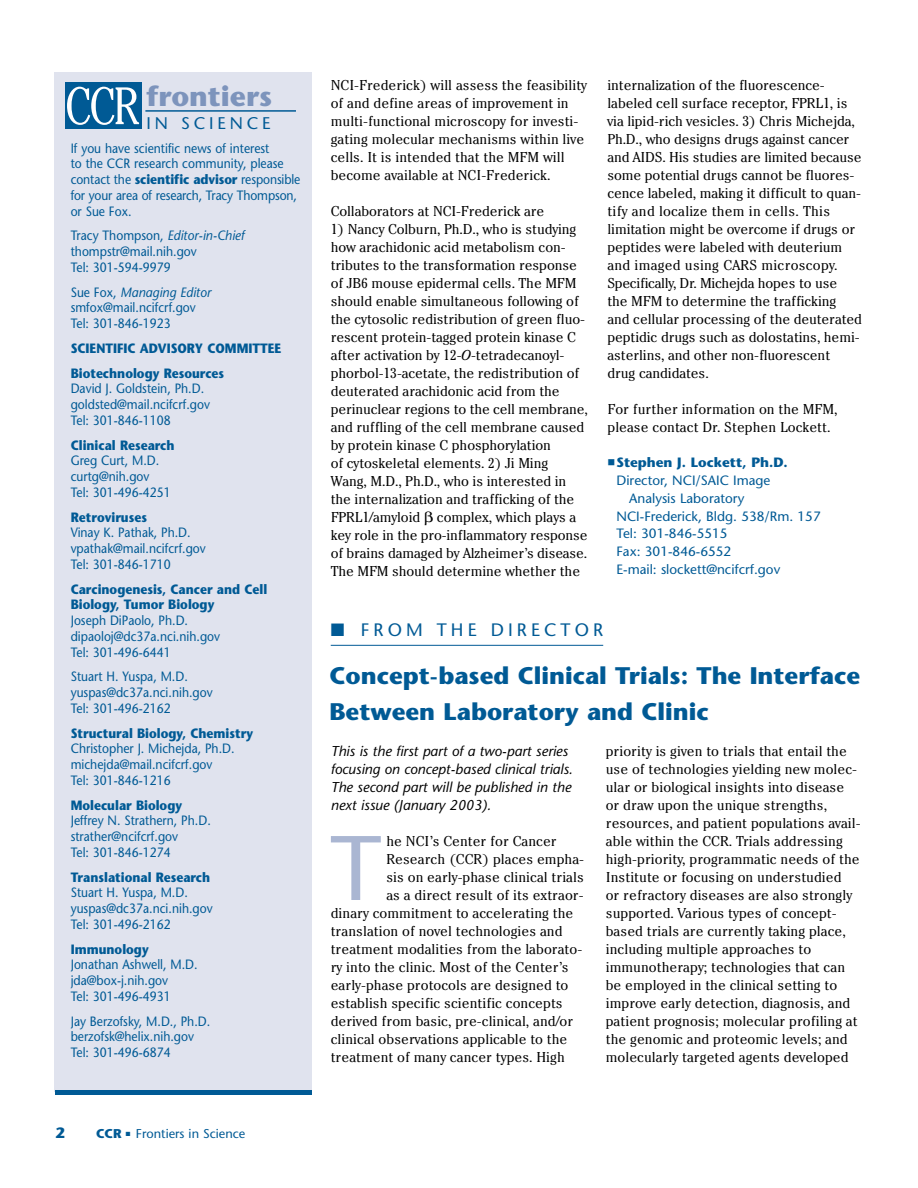
<style>
.page{position:relative;width:918px;height:1188px;background:#fff}
.page>*{position:absolute;margin:0;border:0;box-sizing:border-box;transform-origin:0 0}
.t1{font:91.35px "Stone Sans";color:#aab6d2}
.t2{font:700 28.2px "Stone Sans";color:#7d94bc}
.t3{font:700 24px/36px "Stone Sans";color:#005a95}
.t4{font:18px "Stone Sans";letter-spacing:.23em;color:#005a95}
.t5{font:16.8px "Stone Sans";letter-spacing:.23em;color:#005a95}
.t6{font:700 15px "Stone Sans";color:#005a95}
.t7{font:300 condensed 14.25px/18px "Cheltenham";color:#000;scale:1.24 1}
.t8{font:italic 14.25px/18px "Stone Sans";color:#000}
.t9{font:13.5px/15.8px "Stone Sans";color:#005a95;scale:.9 1}
.t10{font:700 13.5px/24.8px "Stone Sans";color:#005a95;scale:.9 1}
.t11{font:13.5px "Stone Sans";color:#005a95}
.t12{font:700 13.5px "Stone Sans";color:#005a95}
.t13{font:12.75px "Stone Sans";color:#005a95}
.s1{font-family:"Cheltenham";font-weight:300;font-stretch:condensed;font-size:52.5px;color:#fff}
.s2{font-weight:700}
.s3{font-style:italic}
</style>
<div class="page">
<div style="left:55px;top:72px;width:257px;height:1020px;background:#e0e3ee"></div>
<hr style="left:145px;top:110px;width:151px;height:2px;background:#005a95">
<div style="left:65px;top:83px;width:76px;height:46px;background:#005a95"></div>
<hr style="left:55px;top:1091px;width:257px;height:4px;background:#005a95">
<hr style="left:331px;top:645px;width:272px;height:1px;background:#005a95">
<h2 class="t2" style="left:65px;top:85px;width:208px"><span class="s1">CCR</span> frontiers</h2>
<p class="t5" style="left:146px;top:117px;width:126px">IN SCIENCE</p>
<p class="t9" style="left:71px;top:142px;width:257px">If you have scientific news of interest<br>to the CCR research community, please contact the <span class="s2">scientific advisor</span> responsible for your area of research, Tracy Thompson, or Sue Fox.</p>
<p class="t9" style="left:71px;top:229px;width:194px">Tracy Thompson, <span class="s3">Editor-in-Chief </span>thompstr@mail.nih.gov<br>Tel: 301-594-9979</p>
<p class="t9" style="left:71px;top:286px;width:158px">Sue Fox, <span class="s3">Managing Editor </span>smfox@mail.ncifcrf.gov<br>Tel: 301-846-1923</p>
<p class="t10" style="left:71px;top:337px;width:236px">SCIENTIFIC ADVISORY COMMITTEE<br>Biotechnology Resources</p>
<p class="t9" style="left:71px;top:382px;width:156px">David J. Goldstein, Ph.D. goldsted@mail.ncifcrf.gov<br>Tel: 301-846-1108</p>
<p class="t10" style="left:71px;top:434px;width:117px">Clinical Research</p>
<p class="t9" style="left:71px;top:454px;width:113px">Greg Curt, M.D. curtg@nih.gov<br>Tel: 301-496-4251</p>
<p class="t10" style="left:71px;top:506px;width:86px">Retroviruses</p>
<p class="t9" style="left:71px;top:526px;width:152px">Vinay K. Pathak, Ph.D. vpathak@mail.ncifcrf.gov<br>Tel: 301-846-1710</p>
<p class="t10" style="left:71px;top:583px;width:220px;line-height:15.8px">Carcinogenesis, Cancer and Cell<br>Biology, Tumor Biology</p>
<p class="t9" style="left:71px;top:614px;width:168px">Joseph DiPaolo, Ph.D. dipaoloj@dc37a.nci.nih.gov<br>Tel: 301-496-6441</p>
<p class="t9" style="left:71px;top:670px;width:159px">Stuart H. Yuspa, M.D. yuspas@dc37a.nci.nih.gov<br>Tel: 301-496-2162</p>
<p class="t10" style="left:71px;top:722px;width:204px">Structural Biology, Chemistry</p>
<p class="t9" style="left:71px;top:742px;width:184px">Christopher J. Michejda, Ph.D. michejda@mail.ncifcrf.gov<br>Tel: 301-846-1216</p>
<p class="t10" style="left:71px;top:794px;width:125px">Molecular Biology</p>
<p class="t9" style="left:71px;top:814px;width:157px">Jeffrey N. Strathern, Ph.D. strather@ncifcrf.gov<br>Tel: 301-846-1274</p>
<p class="t10" style="left:71px;top:866px;width:157px">Translational Research</p>
<p class="t9" style="left:71px;top:886px;width:159px">Stuart H. Yuspa, M.D. yuspas@dc37a.nci.nih.gov<br>Tel: 301-496-2162</p>
<p class="t10" style="left:71px;top:938px;width:88px">Immunology</p>
<p class="t9" style="left:71px;top:958px;width:143px">Jonathan Ashwell, M.D. jda@box-j.nih.gov<br>Tel: 301-496-4931</p>
<p class="t9" style="left:71px;top:1015px;width:157px">Jay Berzofsky, M.D., Ph.D. berzofsk@helix.nih.gov<br>Tel: 301-496-6874</p>
<p class="t6" style="left:56px;top:1126px;width:11px">2</p>
<p class="t13" style="left:96px;top:1128px;width:151px"><span class="s2">CCR</span> ■ Frontiers in Science</p>
<p class="t7" style="left:331px;top:77px;width:208px">NCI-Frederick) will assess the feasibility of and define areas of improvement in multi-functional microscopy for investi&shy;gating molecular mechanisms within live cells. It is intended that the MFM will become available at NCI-Frederick.</p>
<p class="t7" style="left:331px;top:203px;width:174px">Collaborators at NCI-Frederick are</p>
<p class="t7" style="left:331px;top:221px;width:209px">1) Nancy Colburn, Ph.D., who is studying how arachidonic acid metabolism con&shy;tributes to the transformation response of JB6 mouse epidermal cells. The MFM should enable simultaneous following of the cytosolic redistribution of green fluo&shy;rescent protein-tagged protein kinase C after activation by 12-<span class="s3">O</span>-tetradecanoyl&shy;phorbol-13-acetate, the redistribution of deuterated arachidonic acid from the perinuclear regions to the cell membrane, and ruffling of the cell membrane caused by protein kinase C phosphorylation<br>of cytoskeletal elements. 2) Ji Ming Wang, M.D., Ph.D., who is interested in the internalization and trafficking of the FPRL1/amyloid complex, which plays a key role in the pro-inflammatory response of brains damaged by Alzheimer’s disease.<br>The MFM should determine whether the</p>
<p class="t7" style="left:607px;top:77px;width:207px">internalization of the fluorescence&shy;labeled cell surface receptor, FPRL1, is via lipid-rich vesicles. 3) Chris Michejda, Ph.D., who designs drugs against cancer and AIDS. His studies are limited because some potential drugs cannot be fluores&shy;cence labeled, making it difficult to quan&shy;tify and localize them in cells. This limitation might be overcome if drugs or peptides were labeled with deuterium and imaged using CARS microscopy.<br>Specifically, Dr. Michejda hopes to use<br>the MFM to determine the trafficking and cellular processing of the deuterated peptidic drugs such as dolostatins, hemi&shy;asterlins, and other non-fluorescent<br>drug candidates.</p>
<p class="t7" style="left:607px;top:401px;width:187px">For further information on the MFM, please contact Dr. Stephen Lockett.</p>
<p class="t12" style="left:616px;top:457px;width:173px">Stephen J. Lockett, Ph.D.</p>
<p class="t11" style="left:616px;top:475px;width:155px">Director, NCI/SAIC Image</p>
<p class="t11" style="left:629px;top:493px;width:117px">Analysis Laboratory</p>
<p class="t11" style="left:616px;top:511px;width:206px">NCI-Frederick, Bldg. 538/Rm. 157</p>
<p class="t11" style="left:616px;top:528px;width:113px">Tel: 301-846-5515</p>
<p class="t11" style="left:616px;top:546px;width:116px">Fax: 301-846-6552</p>
<p class="t11" style="left:616px;top:564px;width:165px">E-mail: slockett@ncifcrf.gov</p>
<p class="t4" style="left:331px;top:623px;width:274px">■ FROM THE DIRECTOR</p>
<h3 class="t3" style="left:330px;top:660px;width:532px">Concept-based Clinical Trials: The Interface<br>Between Laboratory and Clinic</h3>
<p class="t8" style="left:331px;top:744px;width:244px">This is the first part of a two-part series focusing on concept-based clinical trials.<br>The second part will be published in the next issue (January 2003).</p>
<h1 class="t1" style="left:330px;top:833px;width:52px">T</h1>
<p class="t7" style="left:386px;top:833px;width:139px">he NCI’s Center for Cancer</p>
<p class="t7" style="left:606px;top:743px;width:207px">priority is given to trials that entail the use of technologies yielding new molec&shy;ular or biological insights into disease or draw upon the unique strengths, resources, and patient populations avail&shy;able within the CCR. Trials addressing high-priority, programmatic needs of the Institute or focusing on understudied<br>or refractory diseases are also strongly supported. Various types of concept&shy;based trials are currently taking place, including multiple approaches to immunotherapy; technologies that can be employed in the clinical setting to improve early detection, diagnosis, and patient prognosis; molecular profiling at the genomic and proteomic levels; and molecularly targeted agents developed</p>
<p class="t7" style="left:386px;top:851px;width:161px">Research (CCR) places empha-</p>
<p class="t7" style="left:386px;top:869px;width:161px">sis on early-phase clinical trials</p>
<p class="t7" style="left:386px;top:887px;width:161px">as a direct result of its extraor-</p>
<p class="t7" style="left:331px;top:905px;width:197px">dinary commitment to accelerating the</p>
<p class="t7" style="left:331px;top:923px;width:188px">translation of novel technologies and</p>
<p class="t7" style="left:331px;top:941px;width:204px">treatment modalities from the laborato-</p>
<p class="t7" style="left:331px;top:959px;width:193px">ry into the clinic. Most of the Center’s</p>
<p class="t7" style="left:331px;top:977px;width:193px">early-phase protocols are designed to</p>
<p class="t7" style="left:331px;top:995px;width:189px">establish specific scientific concepts</p>
<p class="t7" style="left:331px;top:1013px;width:197px">derived from basic, pre-clinical, and/or</p>
<p class="t7" style="left:331px;top:1031px;width:192px">clinical observations applicable to the</p>
<p class="t7" style="left:331px;top:1049px;width:190px">treatment of many cancer types. High</p>
</div>
